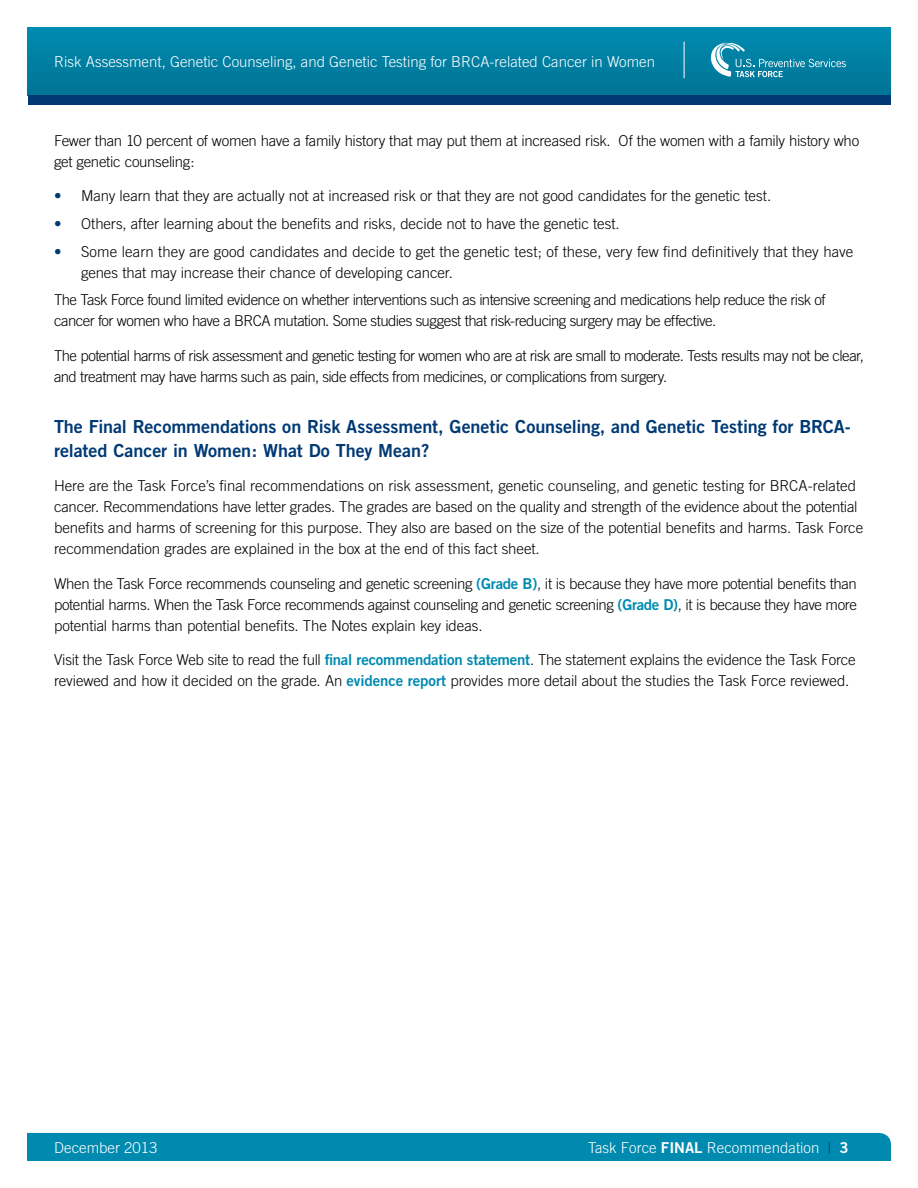
<style>
.page{position:relative;width:918px;height:1188px;background:#fff}
.page>*{position:absolute;margin:0;border:0;box-sizing:border-box;transform-origin:0 0}
.t1{font:18px/24px "Trade Gothic Bold Two";letter-spacing:-.005em;color:#003974}
.t2{font:300 15px/21px "Trade Gothic";letter-spacing:-.015em;color:#000}
.t3{font:300 15px/21px "Trade Gothic";letter-spacing:-.035em;color:#000}
.t4{font:300 15px "Trade Gothic";color:#fff}
.s1{color:#003974}
.s2{font-family:"Trade Gothic Bold Two";font-weight:400;color:#008ab0}
.s3{font-family:"Trade Gothic Bold Two";font-weight:400}
</style>
<div class="page">
<div style="left:28px;top:27px;width:862px;height:68px;background:linear-gradient(to bottom,#008cb1,#007494)"></div>
<div style="left:28px;top:95px;width:862px;height:10px;background:#003974"></div>
<svg style="left:709px;top:43px;width:137px;height:34px;background:#2894b1"></svg>
<hr style="left:684px;top:42px;width:1px;height:36px;background:#fff">
<div style="left:27px;top:1133px;width:864px;height:28px;background:#008ab0"></div>
<p class="t4" style="left:54px;top:53px;width:602px">Risk Assessment, Genetic Counseling, and Genetic Testing for BRCA-related Cancer in Women</p>
<p class="t2" style="left:54px;top:129px;width:807px">Fewer than 10 percent of women have a family history that may put them at increased risk. Of the women with a family history who get genetic counseling:</p>
<p class="t2" style="left:54px;top:185px;width:719px"><span class="s1">•</span> Many learn that they are actually not at increased risk or that they are not good candidates for the genetic test.</p>
<p class="t2" style="left:54px;top:213px;width:567px"><span class="s1">•</span> Others, after learning about the benefits and risks, decide not to have the genetic test.</p>
<p class="t2" style="left:81px;top:240px;width:774px;text-indent:-27px"><span class="s1">•</span> Some learn they are good candidates and decide to get the genetic test; of these, very few find definitively that they have genes that may increase their chance of developing cancer.</p>
<p class="t3" style="left:54px;top:289px;width:773px">The Task Force found limited evidence on whether interventions such as intensive screening and medications help reduce the risk of cancer for women who have a BRCA mutation. Some studies suggest that risk-reducing surgery may be effective.</p>
<p class="t3" style="left:54px;top:345px;width:811px">The potential harms of risk assessment and genetic testing for women who are at risk are small to moderate. Tests results may not be clear, and treatment may have harms such as pain, side effects from medicines, or complications from surgery.</p>
<h1 class="t1" style="left:54px;top:414px;width:798px">The Final Recommendations on Risk Assessment, Genetic Counseling, and Genetic Testing for BRCA&shy;related Cancer in Women: What Do They Mean?</h1>
<p class="t2" style="left:54px;top:475px;width:811px">Here are the Task Force’s final recommendations on risk assessment, genetic counseling, and genetic testing for BRCA-related cancer. Recommendations have letter grades. The grades are based on the quality and strength of the evidence about the potential benefits and harms of screening for this purpose. They also are based on the size of the potential benefits and harms. Task Force recommendation grades are explained in the box at the end of this fact sheet.</p>
<p class="t2" style="left:54px;top:573px;width:804px;text-align:justify">When the Task Force recommends counseling and genetic screening <span class="s2">(Grade B)</span>, it is because they have more potential benefits than potential harms. When the Task Force recommends against counseling and genetic screening <span class="s2">(Grade D)</span>, it is because they have more potential harms than potential benefits. The Notes explain key ideas.</p>
<p class="t2" style="left:54px;top:649px;width:803px">Visit the Task Force Web site to read the full <span class="s2">final recommendation statement</span>. The statement explains the evidence the Task Force reviewed and how it decided on the grade. An <span class="s2">evidence report</span> provides more detail about the studies the Task Force reviewed.</p>
<p class="t4" style="left:54px;top:1138px;width:105px">December 2013</p>
<p class="t4" style="left:588px;top:1138px;width:262px">Task Force <span class="s3">FINAL</span> Recommendation <span class="s1">|</span> <span class="s3">3</span></p>
</div>
